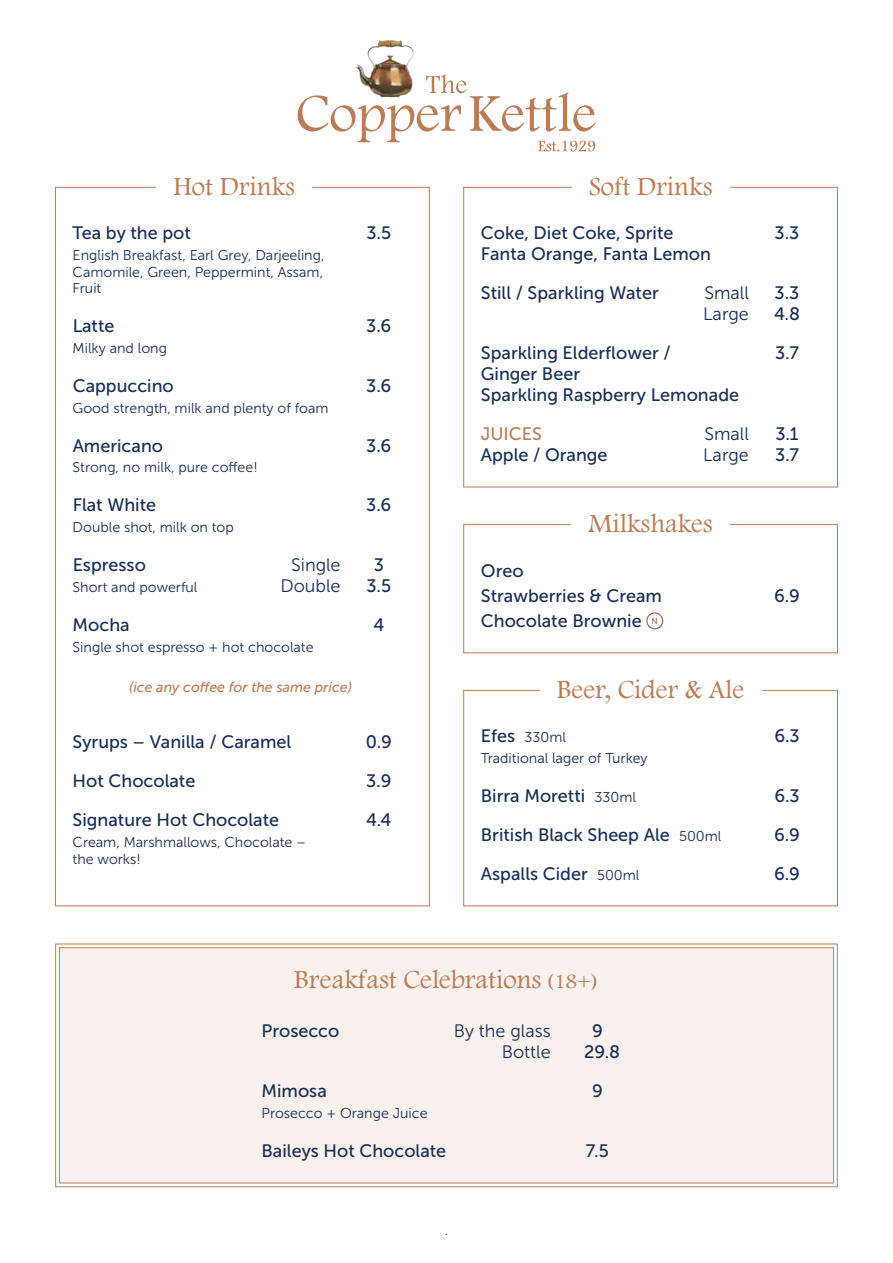
<style>
.page{position:relative;width:893px;height:1263px;background:#fff}
.page>*{position:absolute;margin:0;border:0;box-sizing:border-box;transform-origin:0 0}
.t1{font:27px "Footlight MT Light";color:#ba7d58}
.t2{font:18px/21px "Museo Sans 500";color:#182e54}
.t3{font:18px/21px "Museo Sans 300";color:#182e54}
.t4{font:18px "Museo Sans 500";color:#ba7d58}
.t5{font:14.25px/16.5px "Museo Sans 300";color:#182e54}
.t6{font:italic 14.25px "Museo Sans 500";color:#ba7d58}
.t7{font:13.5px "Museo Sans 300";color:#182e54}
.s1{font-family:"Museo Sans 500";font-size:18px}
.s2{font-family:"Museo Sans 300";font-size:14.25px}
.s3{font-size:21px}
</style>
<div class="page">
<div style="left:463px;top:187px;width:375px;height:300px;border:1px solid #ba7d58"></div>
<div style="left:572px;top:176px;width:157px;height:23px;background:#fff"></div>
<svg style="left:646px;top:612px;width:17px;height:17px"></svg>
<div style="left:463px;top:524px;width:375px;height:129px;border:1px solid #ba7d58"></div>
<div style="left:571px;top:514px;width:159px;height:23px;background:#fff"></div>
<div style="left:463px;top:690px;width:375px;height:216px;border:1px solid #ba7d58"></div>
<div style="left:540px;top:679px;width:221px;height:23px;background:#fff"></div>
<div style="left:55px;top:943px;width:783px;height:244px;background:#f8f1ed"></div>
<div style="left:59px;top:947px;width:775px;height:236px;border:1px solid #ba7d58"></div>
<img style="left:355px;top:40px;width:59px;height:34px">
<svg style="left:298px;top:74px;width:297px;height:78px"></svg>
<h1 class="t1" style="left:173px;top:170px;width:123px">Hot Drinks</h1>
<p class="t2" style="left:73px;top:223px;width:120px">Tea by the pot</p>
<p class="t5" style="left:73px;top:247px;width:253px;text-align:justify">English Breakfast, Earl Grey, Darjeeling, Camomile, Green, Peppermint, Assam, Fruit</p>
<p class="t2" style="left:366px;top:223px;width:26px">3.5</p>
<p class="t2" style="left:73px;top:315px;width:43px">Latte</p>
<p class="t5" style="left:73px;top:340px;width:96px">Milky and long</p>
<p class="t2" style="left:366px;top:315px;width:27px">3.6</p>
<p class="t2" style="left:73px;top:375px;width:103px">Cappuccino</p>
<p class="t5" style="left:73px;top:399px;width:257px">Good strength, milk and plenty of foam</p>
<p class="t2" style="left:366px;top:375px;width:27px">3.6</p>
<p class="t2" style="left:73px;top:435px;width:92px">Americano</p>
<p class="t5" style="left:73px;top:459px;width:187px">Strong, no milk, pure coffee!</p>
<p class="t2" style="left:366px;top:435px;width:27px">3.6</p>
<p class="t2" style="left:73px;top:495px;width:85px">Flat White</p>
<p class="t5" style="left:73px;top:519px;width:163px">Double shot, milk on top</p>
<p class="t2" style="left:366px;top:495px;width:27px">3.6</p>
<p class="t2" style="left:73px;top:554px;width:75px">Espresso</p>
<p class="t5" style="left:73px;top:579px;width:126px">Short and powerful</p>
<p class="t3" style="left:280px;top:554px;width:62px;text-align:center">Single<br>Double</p>
<p class="t2" style="left:366px;top:554px;width:26px;text-align:center">3<br>3.5</p>
<p class="t2" style="left:73px;top:614px;width:59px">Mocha</p>
<p class="t5" style="left:73px;top:639px;width:242px">Single shot espresso + hot chocolate</p>
<p class="t2" style="left:373px;top:614px;width:12px">4</p>
<p class="t6" style="left:129px;top:680px;width:224px">(ice any coffee for the same price)</p>
<p class="t2" style="left:73px;top:732px;width:220px">Syrups – Vanilla / Caramel</p>
<p class="t2" style="left:366px;top:732px;width:28px">0.9</p>
<p class="t2" style="left:73px;top:771px;width:124px">Hot Chocolate</p>
<p class="t2" style="left:366px;top:771px;width:27px">3.9</p>
<p class="t2" style="left:73px;top:810px;width:208px">Signature Hot Chocolate</p>
<p class="t5" style="left:73px;top:834px;width:235px">Cream, Marshmallows, Chocolate – the works!</p>
<p class="t2" style="left:366px;top:810px;width:27px">4.4</p>
<h1 class="t1" style="left:589px;top:170px;width:125px">Soft Drinks</h1>
<p class="t2" style="left:481px;top:223px;width:232px">Coke, Diet Coke, Sprite<br>Fanta Orange, Fanta Lemon</p>
<p class="t2" style="left:775px;top:223px;width:26px">3.3</p>
<p class="t2" style="left:481px;top:283px;width:179px">Still / Sparkling Water</p>
<p class="t3" style="left:703px;top:283px;width:47px">Small<br>Large</p>
<p class="t2" style="left:774px;top:283px;width:27px">3.3<br>4.8</p>
<p class="t2" style="left:481px;top:343px;width:260px">Sparkling Elderflower /<br>Ginger Beer<br>Sparkling Raspberry Lemonade</p>
<p class="t2" style="left:775px;top:343px;width:25px">3.7</p>
<p class="t4" style="left:481px;top:424px;width:63px">JUICES</p>
<p class="t2" style="left:481px;top:445px;width:128px">Apple / Orange</p>
<p class="t3" style="left:703px;top:424px;width:47px">Small<br>Large</p>
<p class="t2" style="left:775px;top:424px;width:25px">3.1<br>3.7</p>
<h1 class="t1" style="left:588px;top:508px;width:126px">Milkshakes</h1>
<p class="t2" style="left:481px;top:558px;width:183px;line-height:25.2px">Oreo<br>Strawberries &amp; Cream<br>Chocolate Brownie <sup>N</sup></p>
<h1 class="t1" style="left:557px;top:674px;width:189px">Beer, Cider &amp; Ale</h1>
<p class="t2" style="left:774px;top:585px;width:27px">6.9</p>
<p class="t5" style="left:481px;top:727px;width:168px;line-height:20.7px"><span class="s1">Efes</span> 330ml<br>Traditional lager of Turkey</p>
<p class="t2" style="left:774px;top:726px;width:27px">6.3</p>
<p class="t2" style="left:481px;top:785px;width:157px">Birra Moretti <span class="s2">330ml</span></p>
<p class="t2" style="left:774px;top:785px;width:27px">6.3</p>
<p class="t2" style="left:481px;top:824px;width:242px">British Black Sheep Ale <span class="s2">500ml</span></p>
<p class="t2" style="left:774px;top:824px;width:27px">6.9</p>
<p class="t2" style="left:481px;top:863px;width:160px">Aspalls Cider <span class="s2">500ml</span></p>
<p class="t2" style="left:774px;top:863px;width:27px">6.9</p>
<h1 class="t1" style="left:294px;top:963px;width:306px">Breakfast Celebrations <span class="s3">(18+)</span></h1>
<p class="t2" style="left:261px;top:1021px;width:79px">Prosecco</p>
<p class="t3" style="left:454px;top:1021px;width:98px;text-align:right">By the glass<br>Bottle</p>
<p class="t2" style="left:584px;top:1021px;width:37px;text-align:center">9<br>29.8</p>
<p class="t2" style="left:261px;top:1081px;width:67px">Mimosa</p>
<p class="t5" style="left:261px;top:1105px;width:168px">Prosecco + Orange Juice</p>
<p class="t2" style="left:592px;top:1081px;width:12px">9</p>
<p class="t2" style="left:261px;top:1140px;width:186px">Baileys Hot Chocolate</p>
<p class="t2" style="left:586px;top:1140px;width:25px">7.5</p>
<p class="t7" style="left:445px;top:1223px;width:5px">.</p>
</div>
